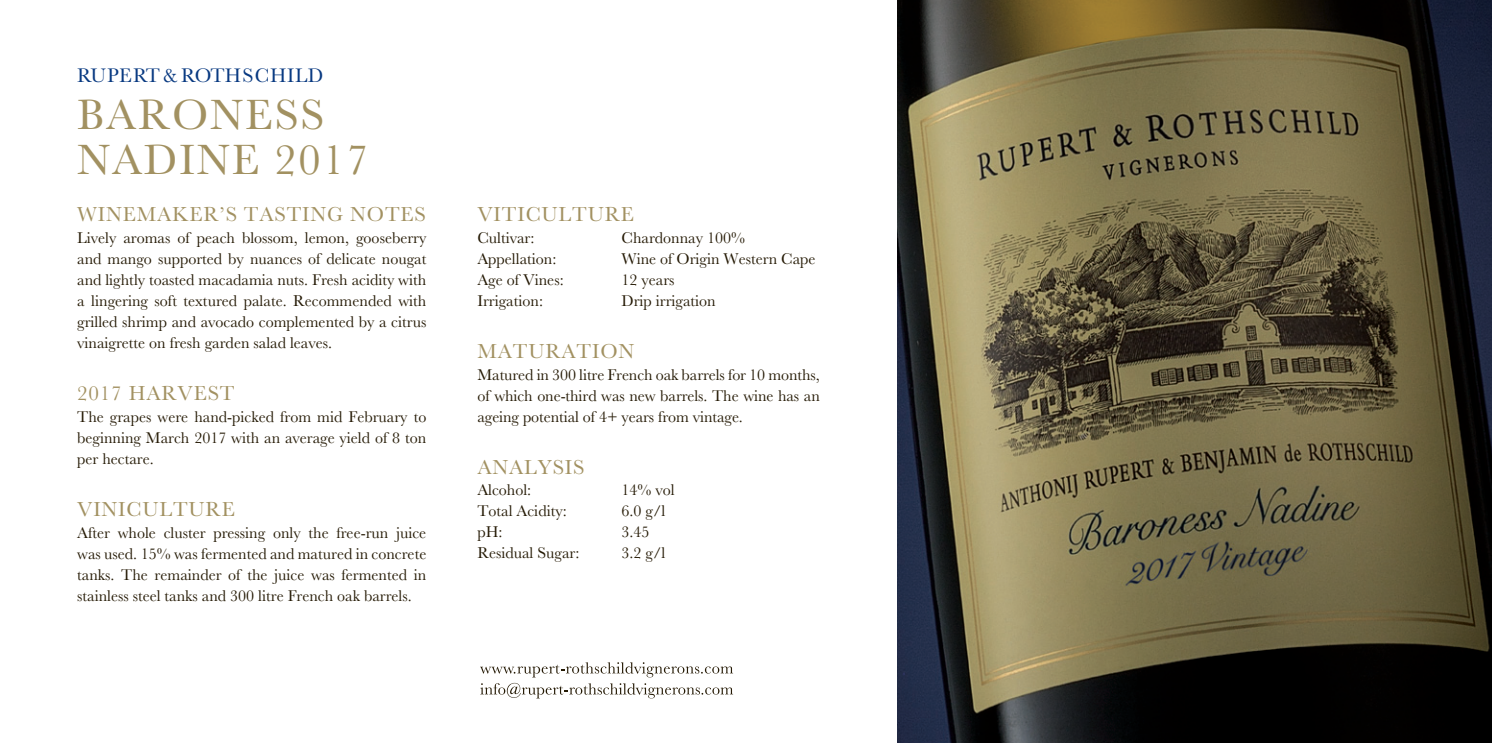
<style>
.page{position:relative;width:1492px;height:743px;background:#fff}
.page>*{position:absolute;margin:0;border:0;box-sizing:border-box;transform-origin:0 0}
.t1{font:44px/45px "Baskerville";letter-spacing:.045em;color:#a29161}
.t2{font:21px "Baskerville";letter-spacing:.04em;color:#a29161}
.t3{font:20.4px "Baskerville";letter-spacing:.035em;color:#083981}
.t4{font:16.2px/21px "Baskerville";color:#251a05;text-align:justify}
</style>
<div class="page">
<img style="left:897px;top:0;width:594px;height:743px">
<svg style="left:480px;top:662px;width:253px;height:15px"></svg>
<svg style="left:480px;top:683px;width:253px;height:15px"></svg>
<p class="t3" style="left:77px;top:62px;width:248px">RUPERT&amp; ROTHSCHILD</p>
<h1 class="t1" style="left:77px;top:93px;width:293px">BARONESS<br>NADINE 2017</h1>
<p class="t2" style="left:77px;top:201px;width:350px">WINEMAKER’S TASTING NOTES</p>
<p class="t4" style="left:77px;top:227px;width:350px">Lively aromas of peach blossom, lemon, gooseberry and mango supported by nuances of delicate nougat and lightly toasted macadamia nuts. Fresh acidity with a lingering soft textured palate. Recommended with grilled shrimp and avocado complemented by a citrus vinaigrette on fresh garden salad leaves.</p>
<p class="t2" style="left:77px;top:380px;width:159px">2017 HARVEST</p>
<p class="t4" style="left:77px;top:406px;width:350px">The grapes were hand-picked from mid February to beginning March 2017 with an average yield of 8 ton per hectare.</p>
<p class="t2" style="left:77px;top:496px;width:159px">VINICULTURE</p>
<p class="t4" style="left:77px;top:522px;width:350px">After whole cluster pressing only the free-run juice was used. 15% was fermented and matured in concrete tanks. The remainder of the juice was fermented in stainless steel tanks and 300 litre French oak barrels.</p>
<p class="t2" style="left:477px;top:201px;width:158px">VITICULTURE</p>
<p class="t4" style="left:477px;top:227px;width:59px">Cultivar:</p>
<p class="t4" style="left:621px;top:227px;width:125px">Chardonnay 100%</p>
<p class="t4" style="left:477px;top:248px;width:80px">Appellation:</p>
<p class="t4" style="left:621px;top:248px;width:195px">Wine of Origin Western Cape</p>
<p class="t4" style="left:477px;top:269px;width:88px">Age of Vines:</p>
<p class="t4" style="left:621px;top:269px;width:55px">12 years</p>
<p class="t4" style="left:477px;top:290px;width:67px">Irrigation:</p>
<p class="t4" style="left:621px;top:290px;width:96px">Drip irrigation</p>
<p class="t2" style="left:477px;top:338px;width:158px">MATURATION</p>
<p class="t4" style="left:477px;top:364px;width:344px">Matured in 300 litre French oak barrels for 10 months, of which one-third was new barrels. The wine has an ageing potential of 4+ years from vintage.</p>
<p class="t2" style="left:477px;top:454px;width:109px">ANALYSIS</p>
<p class="t4" style="left:477px;top:479px;width:55px">Alcohol:</p>
<p class="t4" style="left:621px;top:479px;width:55px">14% vol</p>
<p class="t4" style="left:477px;top:500px;width:91px">Total Acidity:</p>
<p class="t4" style="left:621px;top:500px;width:45px">6.0 g/l</p>
<p class="t4" style="left:477px;top:521px;width:27px">pH:</p>
<p class="t4" style="left:621px;top:521px;width:29px">3.45</p>
<p class="t4" style="left:477px;top:542px;width:103px">Residual Sugar:</p>
<p class="t4" style="left:621px;top:542px;width:45px">3.2 g/l</p>
</div>
